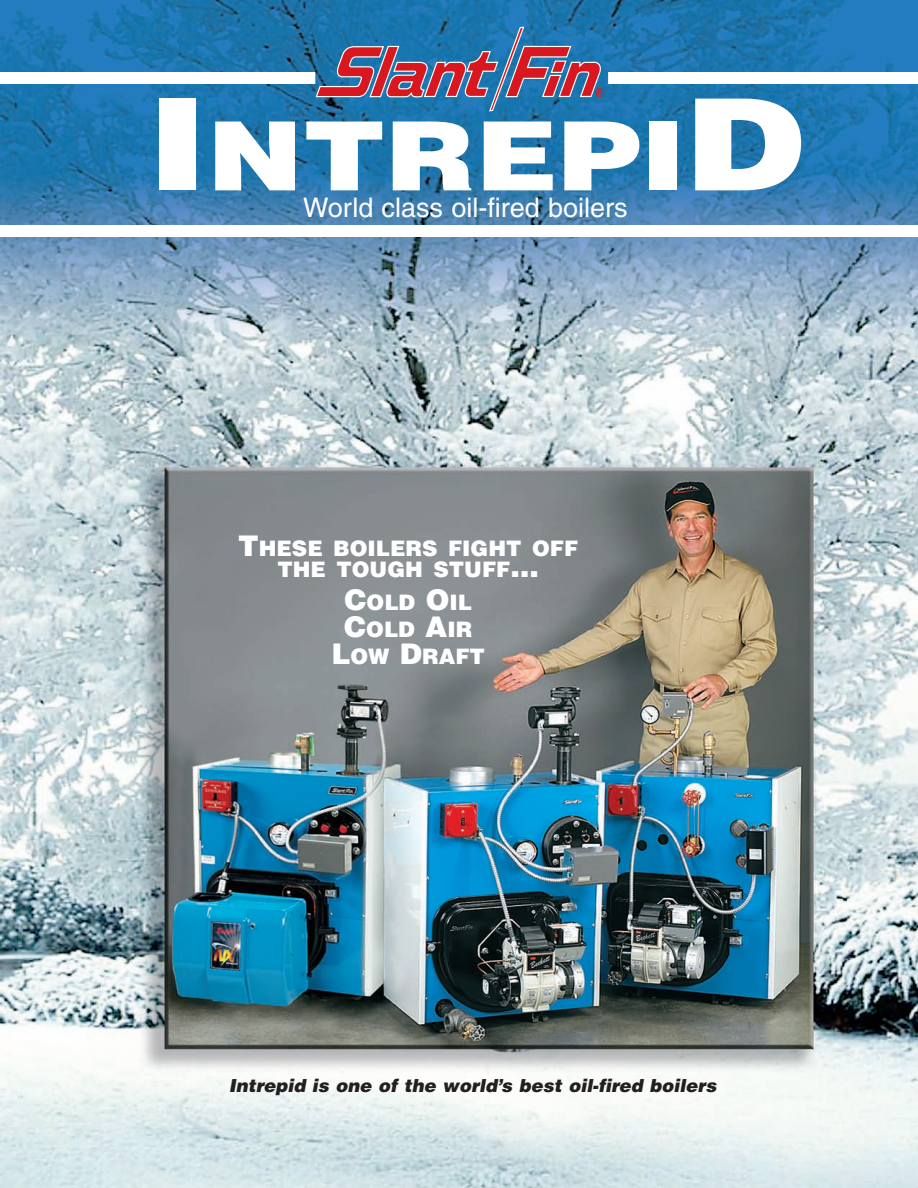
<style>
.page{position:relative;width:918px;height:1188px;background:#fff}
.page>*{position:absolute;margin:0;border:0;box-sizing:border-box;transform-origin:0 0}
.t1{font:900 127.5px "Helvetica";color:#fff;scale:1.2 1}
.t2{font:900 95.7px "Helvetica";color:#fff;scale:1.2 1}
.t3{font:27px "Helvetica";color:#fff}
.t4{font:900 21.3px/27px "Helvetica";color:#fff;text-align:center}
.t5{font:italic 900 18px "Helvetica";color:#231f20}
.t6{font:10.5px "Helvetica";color:#fff}
.s1{font-size:127.5px}
.s2{font-size:28.5px}
</style>
<div class="page">
<img style="left:0;top:0;width:918px;height:1188px">
<svg style="left:316px;top:26px;width:288px;height:86px;background:#5a6991"></svg>
<div style="left:0;top:72px;width:315px;height:12px;background:#fff"></div>
<div style="left:608px;top:72px;width:310px;height:12px;background:#fff"></div>
<div style="left:0;top:225px;width:918px;height:12px;background:#fff"></div>
<h2 class="t2" style="left:148px;top:121px;width:449px"><span class="s1">I</span>NTREPI</h2>
<p class="t3" style="left:303px;top:198px;width:326px">World class oil-fired boilers</p>
<h1 class="t1" style="left:685px;top:99px;width:101px">D</h1>
<p class="t6" style="left:716px;top:121px;width:9px">®</p>
<p class="t4" style="left:238px;top:540px;width:342px;line-height:21px"><span class="s2">T</span>HESE BOILERS FIGHT OFF<br>THE TOUGH STUFF<span class="s2">…</span></p>
<p class="t4" style="left:331px;top:591px;width:155px"><span class="s2">C</span>OLD <span class="s2">O</span>IL<br><span class="s2">C</span>OLD <span class="s2">A</span>IR<br><span class="s2">L</span>OW <span class="s2">D</span>RAFT</p>
<p class="t5" style="left:229px;top:1079px;width:492px">Intrepid is one of the world’s best oil-fired boilers</p>
</div>
